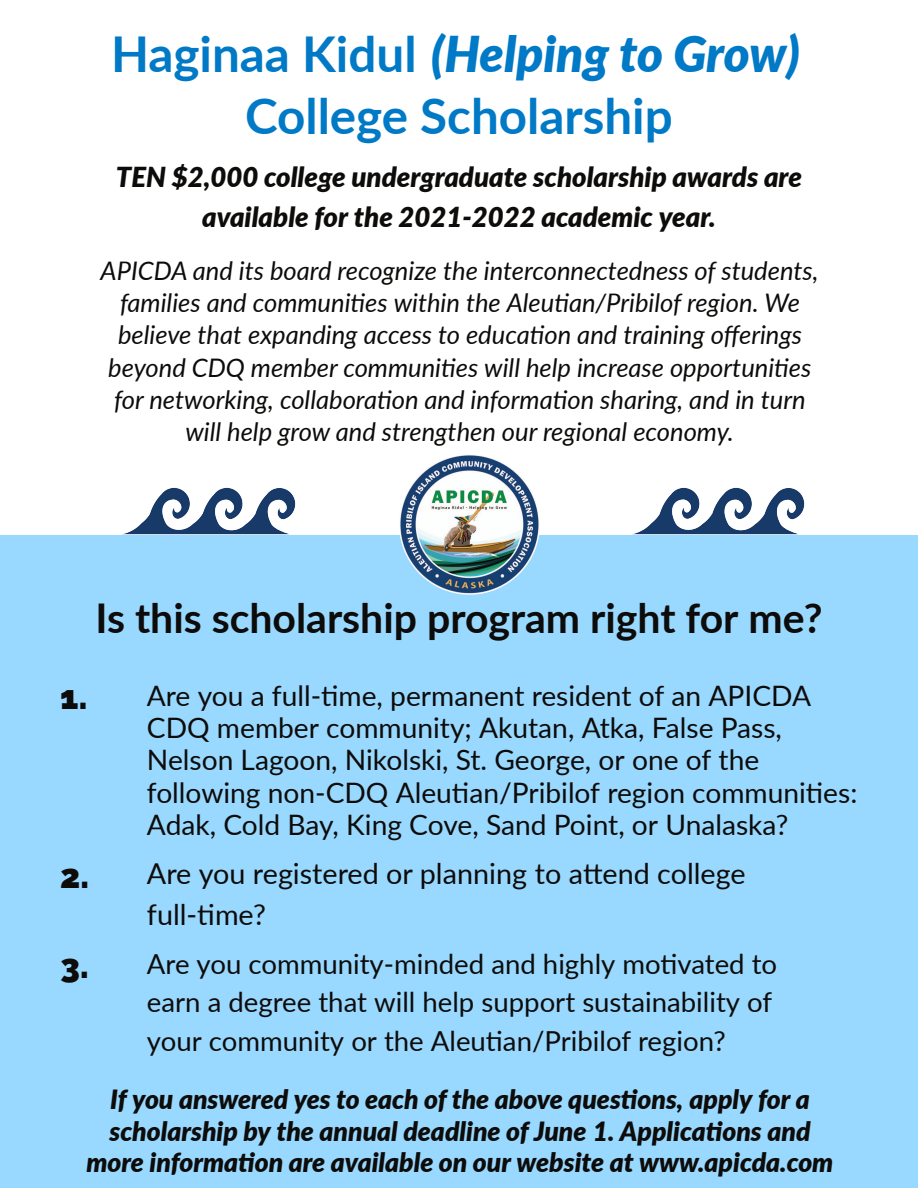
<style>
.page{position:relative;width:918px;height:1188px;background:#fff}
.page>*{position:absolute;margin:0;border:0;box-sizing:border-box;transform-origin:0 0}
.t1{font:italic 900 49.35px "Lato";letter-spacing:-.005em;color:#0079c6}
.t2{font:700 49.35px "Lato";color:#0079c6}
.t3{font:700 40.95px "Lato";color:#0d0c0a}
.t4{font:800 33.6px "Raleway";color:#0d0c0a}
.t5{font:28.8px/40px "Lato";color:#0d0c0a}
.t6{font:28.2px/32.2px "Lato";color:#0d0c0a}
.t7{font:27.6px/38.4px "Lato";color:#0d0c0a}
.t8{font:italic 900 27.6px/40px "Lato";color:#0d0c0a;text-align:center}
.t9{font:italic 900 26.55px "Lato";color:#0d0c0a}
.t10{font:italic 25.5px/32.1px "Lato";color:#0d0c0a;text-align:center}
.s1{font-weight:700;font-style:normal}
.s2{font-family:"Raleway";font-weight:800;font-size:33.6px}
</style>
<div class="page">
<div style="left:0;top:535px;width:918px;height:653px;background:#99d8ff"></div>
<img style="left:122px;top:487px;width:174px;height:48px">
<img style="left:632px;top:487px;width:173px;height:48px">
<img style="left:400px;top:455px;width:140px;height:139px">
<h1 class="t1" style="left:111px;top:23px;width:691px"><span class="s1">Haginaa Kidul</span> (Helping to Grow)</h1>
<h1 class="t2" style="left:245px;top:85px;width:429px">College Scholarship</h1>
<p class="t8" style="left:116px;top:156px;width:688px">TEN $2,000 college undergraduate scholarship awards are available for the 2021-2022 academic year.</p>
<p class="t10" style="left:101px;top:254px;width:719px">APICDA and its board recognize the interconnectedness of students, families and communities within the Aleutian/Pribilof region. We believe that expanding access to education and training offerings beyond CDQ member communities will help increase opportunities for networking, collaboration and information sharing, and in turn will help grow and strengthen our regional economy.</p>
<h2 class="t3" style="left:95px;top:592px;width:729px">Is this scholarship program right for me?</h2>
<h3 class="t4" style="left:60px;top:678px;width:28px">1.</h3>
<p class="t6" style="left:147px;top:679px;width:666px">Are you a full-time, permanent resident of an APICDA<br>CDQ member community; Akutan, Atka, False Pass,</p>
<p class="t6" style="left:147px;top:776px;width:712px">following non-CDQ Aleutian/Pribilof region communities:<br>Adak, Cold Bay, King Cove, Sand Point, or Unalaska?</p>
<p class="t6" style="left:147px;top:743px;width:614px">Nelson Lagoon, Nikolski, St. George, or one of the</p>
<h3 class="t4" style="left:60px;top:856px;width:30px">2.</h3>
<p class="t5" style="left:147px;top:853px;width:600px">Are you registered or planning to attend college full-time?</p>
<p class="t7" style="left:147px;top:944px;width:632px;text-indent:-86px"><span class="s2">3.</span> Are you community-minded and highly motivated to earn a degree that will help support sustainability of your community or the Aleutian/Pribilof region?</p>
<p class="t9" style="left:110px;top:1083px;width:701px">If you answered yes to each of the above questions, apply for a</p>
<p class="t9" style="left:86px;top:1146px;width:749px">more information are available on our website at www.apicda.com</p>
<p class="t9" style="left:109px;top:1114px;width:703px">scholarship by the annual deadline of June 1. Applications and</p>
</div>
